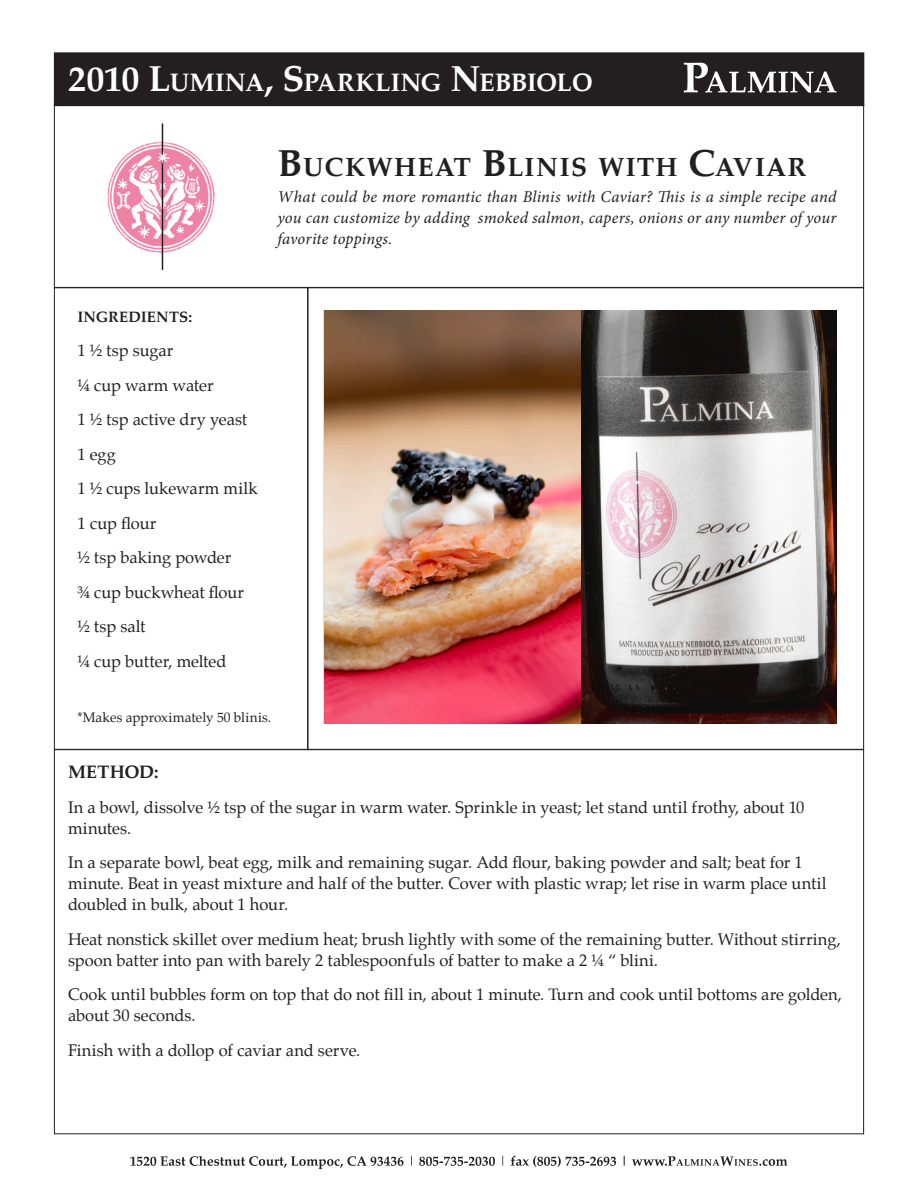
<style>
.page{position:relative;width:918px;height:1188px;background:#fff}
.page>*{position:absolute;margin:0;border:0;box-sizing:border-box;transform-origin:0 0}
.t1{font:700 26.25px "Palatino";letter-spacing:.045em;color:#231f20}
.t2{font:700 25.2px "Palatino";letter-spacing:-.005em;color:#fff}
.t3{font:700 18px "Palatino";letter-spacing:.005em;color:#231f20}
.t4{font:16.5px/21px "Palatino";letter-spacing:-.005em;color:#231f20}
.t5{font:italic 16.5px/21px "Minion Pro";letter-spacing:.01em;color:#231f20;text-align:justify}
.t6{font:16.5px "Palatino";letter-spacing:.015em;color:#231f20}
.t7{font:700 15px "Palatino";letter-spacing:.01em;color:#231f20}
.t8{font:13.5px "Palatino";letter-spacing:.005em;color:#231f20}
.s1{font-size:36px}
.s2{font-size:37.5px}
</style>
<div class="page">
<img style="left:107px;top:123px;width:108px;height:146px">
<div style="left:54px;top:53px;width:810px;height:53px;background:#231f20"></div>
<div style="left:54px;top:288px;width:254px;height:462px;border:1px solid #231f20"></div>
<svg style="left:684px;top:63px;width:153px;height:30px"></svg>
<img style="left:325px;top:311px;width:511px;height:412px">
<svg style="left:130px;top:1156px;width:657px;height:13px"></svg>
<p class="t2" style="left:68px;top:61px;width:526px"><span class="s1">2010 L</span>UMINA<span class="s1">, S</span>PARKLING <span class="s1">N</span>EBBIOLO</p>
<p class="t1" style="left:278px;top:144px;width:530px"><span class="s2">B</span>UCKWHEAT <span class="s2">B</span>LINIS WITH <span class="s2">C</span>AVIAR</p>
<p class="t5" style="left:278px;top:186px;width:560px">What could be more romantic than Blinis with Caviar? This is a simple recipe and you can customize by adding smoked salmon, capers, onions or any number of your favorite toppings.</p>
<p class="t7" style="left:77px;top:304px;width:116px">INGREDIENTS:</p>
<p class="t4" style="left:77px;top:340px;width:97px">1 ½ tsp sugar</p>
<p class="t4" style="left:77px;top:375px;width:138px">¼ cup warm water</p>
<p class="t4" style="left:77px;top:409px;width:171px">1 ½ tsp active dry yeast</p>
<p class="t4" style="left:77px;top:444px;width:40px">1 egg</p>
<p class="t6" style="left:77px;top:475px;width:182px">1 ½ cups lukewarm milk</p>
<p class="t4" style="left:77px;top:513px;width:80px">1 cup flour</p>
<p class="t4" style="left:77px;top:547px;width:155px">½ tsp baking powder</p>
<p class="t4" style="left:77px;top:582px;width:168px">¾ cup buckwheat flour</p>
<p class="t4" style="left:77px;top:616px;width:70px">½ tsp salt</p>
<p class="t4" style="left:77px;top:651px;width:151px">¼ cup butter, melted</p>
<p class="t8" style="left:77px;top:706px;width:195px">*Makes approximately 50 blinis.</p>
<p class="t3" style="left:68px;top:757px;width:92px">METHOD:</p>
<p class="t4" style="left:68px;top:797px;width:738px">In a bowl, dissolve ½ tsp of the sugar in warm water. Sprinkle in yeast; let stand until frothy, about 10 minutes.</p>
<p class="t4" style="left:68px;top:852px;width:760px">In a separate bowl, beat egg, milk and remaining sugar. Add flour, baking powder and salt; beat for 1 minute. Beat in yeast mixture and half of the butter. Cover with plastic wrap; let rise in warm place until doubled in bulk, about 1 hour.</p>
<p class="t4" style="left:68px;top:929px;width:774px">Heat nonstick skillet over medium heat; brush lightly with some of the remaining butter. Without stirring, spoon batter into pan with barely 2 tablespoonfuls of batter to make a 2 ¼ “ blini.</p>
<p class="t4" style="left:68px;top:984px;width:775px">Cook until bubbles form on top that do not fill in, about 1 minute. Turn and cook until bottoms are golden, about 30 seconds.</p>
<p class="t4" style="left:68px;top:1040px;width:294px">Finish with a dollop of caviar and serve.</p>
</div>
